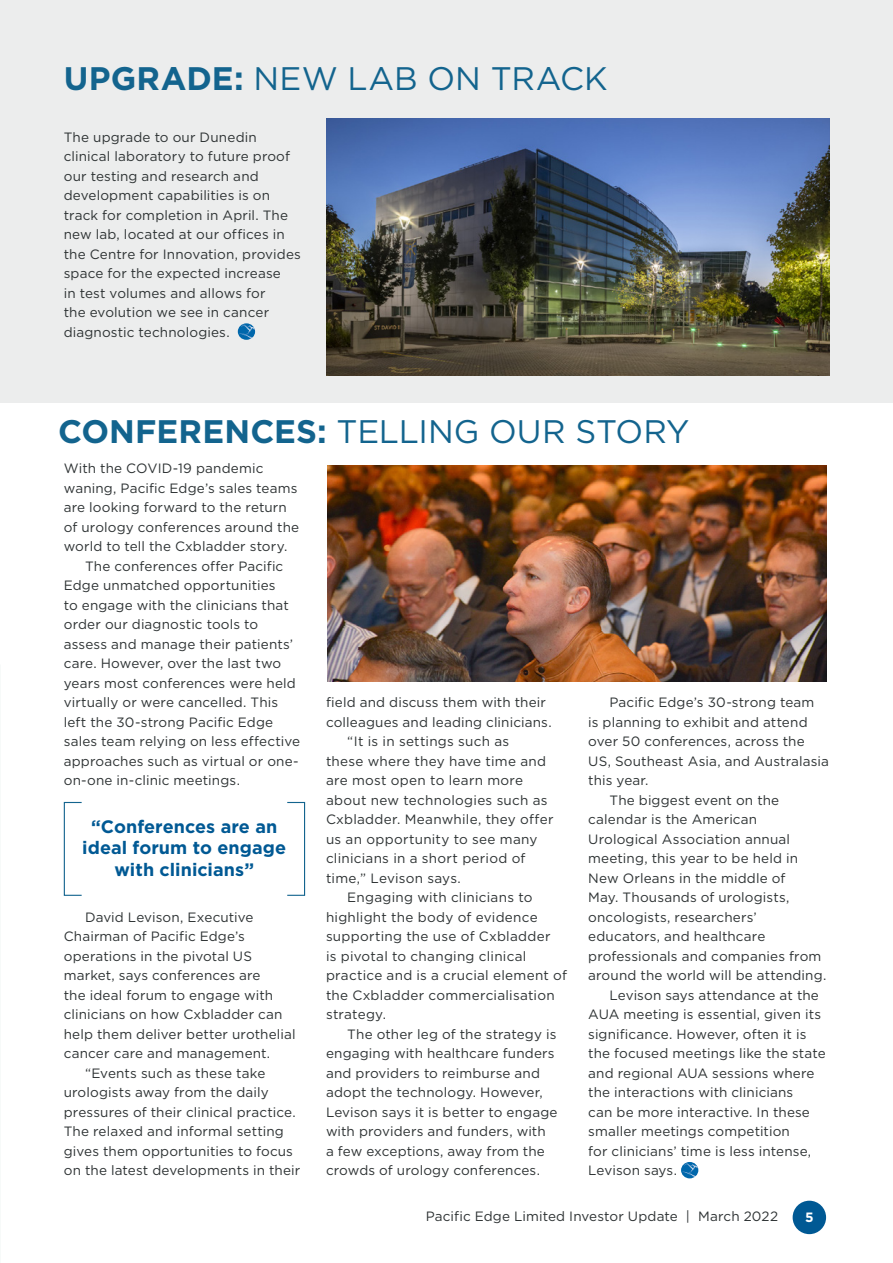
<style>
.page{position:relative;width:893px;height:1263px;background:#fff}
.page>*{position:absolute;margin:0;border:0;box-sizing:border-box;transform-origin:0 0}
.t1{font:32.55px "Gotham";color:#13648e}
.t2{font:700 18px/21.6px "Gotham";letter-spacing:.005em;color:#005994;text-align:center}
.t3{font:13.5px/19.5px "Gotham";letter-spacing:.01em;color:#2d3233}
.t4{font:700 13.5px "Gotham";color:#fff}
.s1{font-weight:700}
</style>
<div class="page">
<div style="left:0;top:0;width:893px;height:403px;background:#eceded"></div>
<img style="left:681px;top:1162px;width:17px;height:16px;border-radius:8px">
<img style="left:238px;top:323px;width:17px;height:17px;border-radius:8px">
<div style="left:793px;top:1201px;width:33px;height:33px;background:#005994;border-radius:50%"></div>
<img style="left:326px;top:118px;width:503px;height:258px">
<img style="left:328px;top:466px;width:498px;height:215px">
<div style="left:64px;top:802px;width:18px;height:94px;border:1px solid #13648e"></div>
<div style="left:287px;top:802px;width:18px;height:94px;border:1px solid #13648e"></div>
<h1 class="t1" style="left:64px;top:58px;width:545px"><span class="s1">UPGRADE:</span> NEW LAB ON TRACK</h1>
<p class="t3" style="left:64px;top:127px;width:239px">The upgrade to our Dunedin clinical laboratory to future proof our testing and research and development capabilities is on track for completion in April. The new lab, located at our offices in the Centre for Innovation, provides space for the expected increase<br>in test volumes and allows for<br>the evolution we see in cancer diagnostic technologies.</p>
<h1 class="t1" style="left:58px;top:410px;width:633px"><span class="s1">CONFERENCES:</span> TELLING OUR STORY</h1>
<p class="t3" style="left:64px;top:458px;width:201px">With the COVID-19 pandemic</p>
<p class="t3" style="left:64px;top:478px;width:235px">waning, Pacific Edge’s sales teams</p>
<p class="t3" style="left:64px;top:497px;width:225px">are looking forward to the return</p>
<p class="t3" style="left:64px;top:517px;width:237px">of urology conferences around the</p>
<p class="t3" style="left:64px;top:536px;width:225px">world to tell the Cxbladder story.</p>
<p class="t3" style="left:85px;top:556px;width:200px">The conferences offer Pacific</p>
<p class="t3" style="left:64px;top:575px;width:213px">Edge unmatched opportunities</p>
<p class="t3" style="left:64px;top:595px;width:227px">to engage with the clinicians that</p>
<p class="t3" style="left:64px;top:614px;width:196px">order our diagnostic tools to</p>
<p class="t3" style="left:64px;top:634px;width:231px">assess and manage their patients’</p>
<p class="t3" style="left:64px;top:653px;width:219px">care. However, over the last two</p>
<p class="t3" style="left:64px;top:673px;width:234px">years most conferences were held</p>
<p class="t3" style="left:64px;top:692px;width:216px">virtually or were cancelled. This</p>
<p class="t3" style="left:64px;top:712px;width:211px">left the 30-strong Pacific Edge</p>
<p class="t3" style="left:64px;top:731px;width:238px">sales team relying on less effective</p>
<p class="t3" style="left:64px;top:751px;width:236px">approaches such as virtual or one-</p>
<p class="t3" style="left:64px;top:770px;width:178px">on-one in-clinic meetings.</p>
<h2 class="t2" style="left:82px;top:815px;width:205px">“Conferences are an ideal forum to engage with clinicians”</h2>
<p class="t3" style="left:85px;top:907px;width:170px">David Levison, Executive</p>
<p class="t3" style="left:64px;top:926px;width:183px">Chairman of Pacific Edge’s</p>
<p class="t3" style="left:64px;top:946px;width:190px">operations in the pivotal US</p>
<p class="t3" style="left:64px;top:965px;width:198px">market, says conferences are</p>
<p class="t3" style="left:64px;top:985px;width:211px">the ideal forum to engage with</p>
<p class="t3" style="left:64px;top:1004px;width:220px">clinicians on how Cxbladder can</p>
<p class="t3" style="left:64px;top:1024px;width:233px">help them deliver better urothelial</p>
<p class="t3" style="left:64px;top:1043px;width:208px">cancer care and management.</p>
<p class="t3" style="left:85px;top:1063px;width:182px">“Events such as these take</p>
<p class="t3" style="left:64px;top:1082px;width:206px">urologists away from the daily</p>
<p class="t3" style="left:64px;top:1102px;width:233px">pressures of their clinical practice.</p>
<p class="t3" style="left:64px;top:1121px;width:222px">The relaxed and informal setting</p>
<p class="t3" style="left:64px;top:1141px;width:231px">gives them opportunities to focus</p>
<p class="t3" style="left:64px;top:1160px;width:238px">on the latest developments in their</p>
<p class="t3" style="left:326px;top:692px;width:222px">field and discuss them with their</p>
<p class="t3" style="left:326px;top:712px;width:227px">colleagues and leading clinicians.</p>
<p class="t3" style="left:347px;top:731px;width:164px">“It is in settings such as</p>
<p class="t3" style="left:326px;top:751px;width:222px">these where they have time and</p>
<p class="t3" style="left:326px;top:770px;width:199px">are most open to learn more</p>
<p class="t3" style="left:326px;top:790px;width:223px">about new technologies such as</p>
<p class="t3" style="left:326px;top:809px;width:229px">Cxbladder. Meanwhile, they offer</p>
<p class="t3" style="left:326px;top:829px;width:213px">us an opportunity to see many</p>
<p class="t3" style="left:326px;top:848px;width:201px">clinicians in a short period of</p>
<p class="t3" style="left:326px;top:868px;width:136px">time,” Levison says.</p>
<p class="t3" style="left:347px;top:887px;width:187px">Engaging with clinicians to</p>
<p class="t3" style="left:326px;top:907px;width:213px">highlight the body of evidence</p>
<p class="t3" style="left:326px;top:926px;width:226px">supporting the use of Cxbladder</p>
<p class="t3" style="left:326px;top:946px;width:202px">is pivotal to changing clinical</p>
<p class="t3" style="left:326px;top:965px;width:242px">practice and is a crucial element of</p>
<p class="t3" style="left:326px;top:985px;width:230px">the Cxbladder commercialisation</p>
<p class="t3" style="left:326px;top:1004px;width:62px">strategy.</p>
<p class="t3" style="left:347px;top:1024px;width:211px">The other leg of the strategy is</p>
<p class="t3" style="left:326px;top:1043px;width:230px">engaging with healthcare funders</p>
<p class="t3" style="left:326px;top:1063px;width:216px">and providers to reimburse and</p>
<p class="t3" style="left:326px;top:1082px;width:218px">adopt the technology. However,</p>
<p class="t3" style="left:326px;top:1102px;width:233px">Levison says it is better to engage</p>
<p class="t3" style="left:326px;top:1121px;width:221px">with providers and funders, with</p>
<p class="t3" style="left:326px;top:1141px;width:220px">a few exceptions, away from the</p>
<p class="t3" style="left:326px;top:1160px;width:215px">crowds of urology conferences.</p>
<p class="t3" style="left:609px;top:692px;width:206px">Pacific Edge’s 30-strong team</p>
<p class="t3" style="left:588px;top:712px;width:221px">is planning to exhibit and attend</p>
<p class="t3" style="left:588px;top:731px;width:218px">over 50 conferences, across the</p>
<p class="t3" style="left:588px;top:751px;width:242px">US, Southeast Asia, and Australasia</p>
<p class="t3" style="left:588px;top:770px;width:62px">this year.</p>
<p class="t3" style="left:609px;top:790px;width:171px">The biggest event on the</p>
<p class="t3" style="left:588px;top:809px;width:171px">calendar is the American</p>
<p class="t3" style="left:588px;top:829px;width:203px">Urological Association annual</p>
<p class="t3" style="left:588px;top:848px;width:211px">meeting, this year to be held in</p>
<p class="t3" style="left:588px;top:868px;width:199px">New Orleans in the middle of</p>
<p class="t3" style="left:588px;top:887px;width:203px">May. Thousands of urologists,</p>
<p class="t3" style="left:588px;top:907px;width:170px">oncologists, researchers’</p>
<p class="t3" style="left:588px;top:926px;width:179px">educators, and healthcare</p>
<p class="t3" style="left:588px;top:946px;width:235px">professionals and companies from</p>
<p class="t3" style="left:588px;top:965px;width:240px">around the world will be attending.</p>
<p class="t3" style="left:609px;top:985px;width:211px">Levison says attendance at the</p>
<p class="t3" style="left:588px;top:1004px;width:234px">AUA meeting is essential, given its</p>
<p class="t3" style="left:588px;top:1024px;width:220px">significance. However, often it is</p>
<p class="t3" style="left:588px;top:1043px;width:239px">the focused meetings like the state</p>
<p class="t3" style="left:588px;top:1063px;width:228px">and regional AUA sessions where</p>
<p class="t3" style="left:588px;top:1082px;width:207px">the interactions with clinicians</p>
<p class="t3" style="left:588px;top:1102px;width:223px">can be more interactive. In these</p>
<p class="t3" style="left:588px;top:1121px;width:203px">smaller meetings competition</p>
<p class="t3" style="left:588px;top:1141px;width:225px">for clinicians’ time is less intense,</p>
<p class="t3" style="left:588px;top:1160px;width:90px">Levison says.</p>
<p class="t3" style="left:426px;top:1207px;width:354px">Pacific Edge Limited Investor Update | March 2022</p>
<p class="t4" style="left:805px;top:1210px;width:10px">5</p>
</div>
